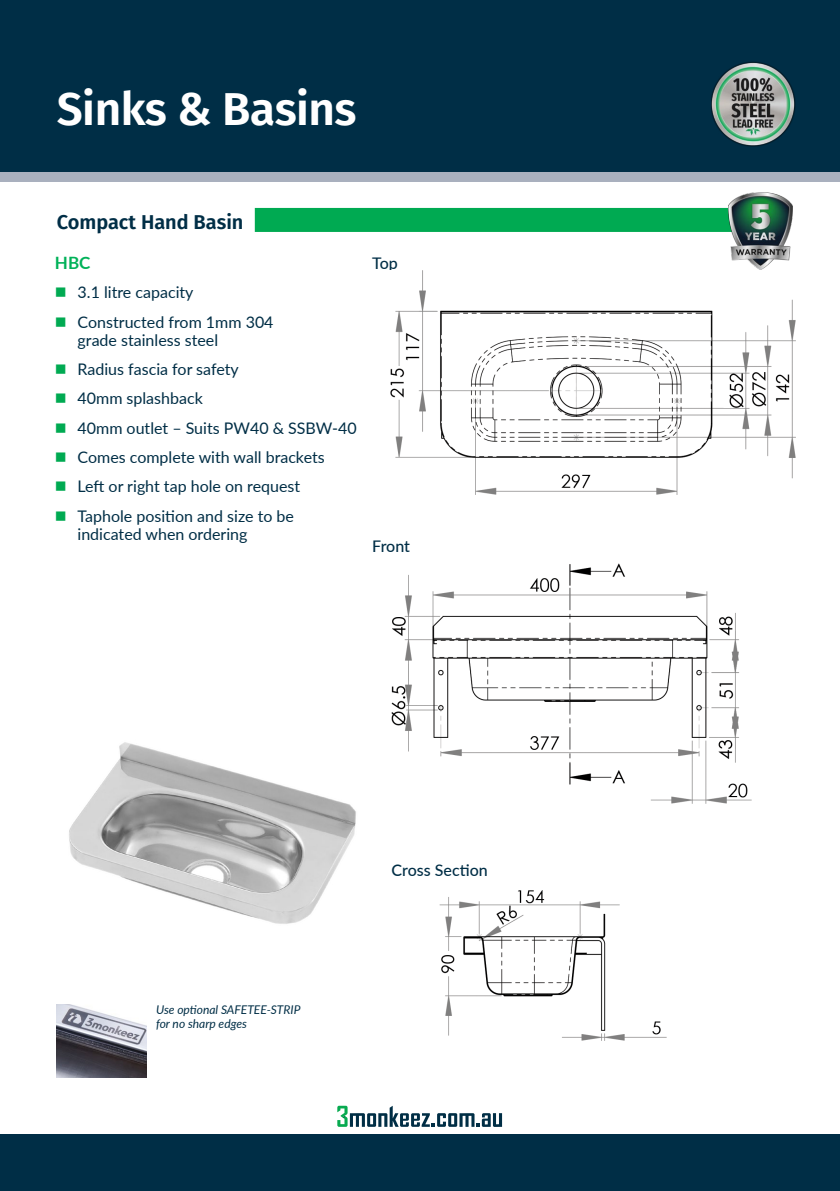
<style>
.page{position:relative;width:840px;height:1191px;background:#fff}
.page>*{position:absolute;margin:0;border:0;box-sizing:border-box;transform-origin:0 0}
.t1{font:600 46px "Fira Sans";letter-spacing:-.01em;color:#fff}
.t2{font:600 20px "Fira Sans";color:#002e46}
.t3{font:700 17px "Lato";color:#00b259}
.t4{font:16px/29.4px "Lato";color:#002e46}
.t5{font:500 16px "Lato";color:#002e46}
.t6{font:italic 12px/14px "Lato";color:#002e46}
</style>
<div class="page">
<div style="left:0;top:0;width:839px;height:181px;background:#a9b0be"></div>
<div style="left:0;top:0;width:839px;height:171px;background:#002e46"></div>
<div style="left:0;top:1134px;width:839px;height:57px;background:#002e46"></div>
<div style="left:57px;top:208px;width:725px;height:24px;background:#00aa52"></div>
<div style="left:51px;top:201px;width:204px;height:41px;background:#fff"></div>
<img style="left:69px;top:742px;width:287px;height:182px">
<img style="left:390px;top:270px;width:405px;height:224px">
<img style="left:391px;top:563px;width:360px;height:240px">
<img style="left:439px;top:890px;width:227px;height:150px">
<img style="left:57px;top:1004px;width:90px;height:73px">
<img style="left:728px;top:193px;width:64px;height:76px">
<img style="left:711px;top:62px;width:84px;height:84px">
<svg style="left:337px;top:1105px;width:165px;height:22px"></svg>
<h1 class="t1" style="left:57px;top:71px;width:301px">Sinks &amp; Basins</h1>
<p class="t2" style="left:57px;top:206px;width:188px">Compact Hand Basin</p>
<p class="t3" style="left:55px;top:250px;width:37px">HBC</p>
<p class="t4" style="left:78px;top:277px;width:197px">3.1 litre capacity<br>Constructed from 1mm 304</p>
<p class="t4" style="left:77px;top:324px;width:280px">grade stainless steel<br>Radius fascia for safety<br>40mm splashback<br>40mm outlet – Suits PW40 &amp; SSBW-40<br>Comes complete with wall brackets<br>Left or right tap hole on request<br>Taphole position and size to be</p>
<p class="t4" style="left:77px;top:518px;width:171px">indicated when ordering</p>
<p class="t5" style="left:372px;top:252px;width:27px">Top</p>
<p class="t5" style="left:372px;top:534px;width:39px">Front</p>
<p class="t6" style="left:156px;top:1002px;width:146px">Use optional SAFETEE-STRIP for no sharp edges</p>
<p class="t5" style="left:391px;top:858px;width:98px">Cross Section</p>
</div>
